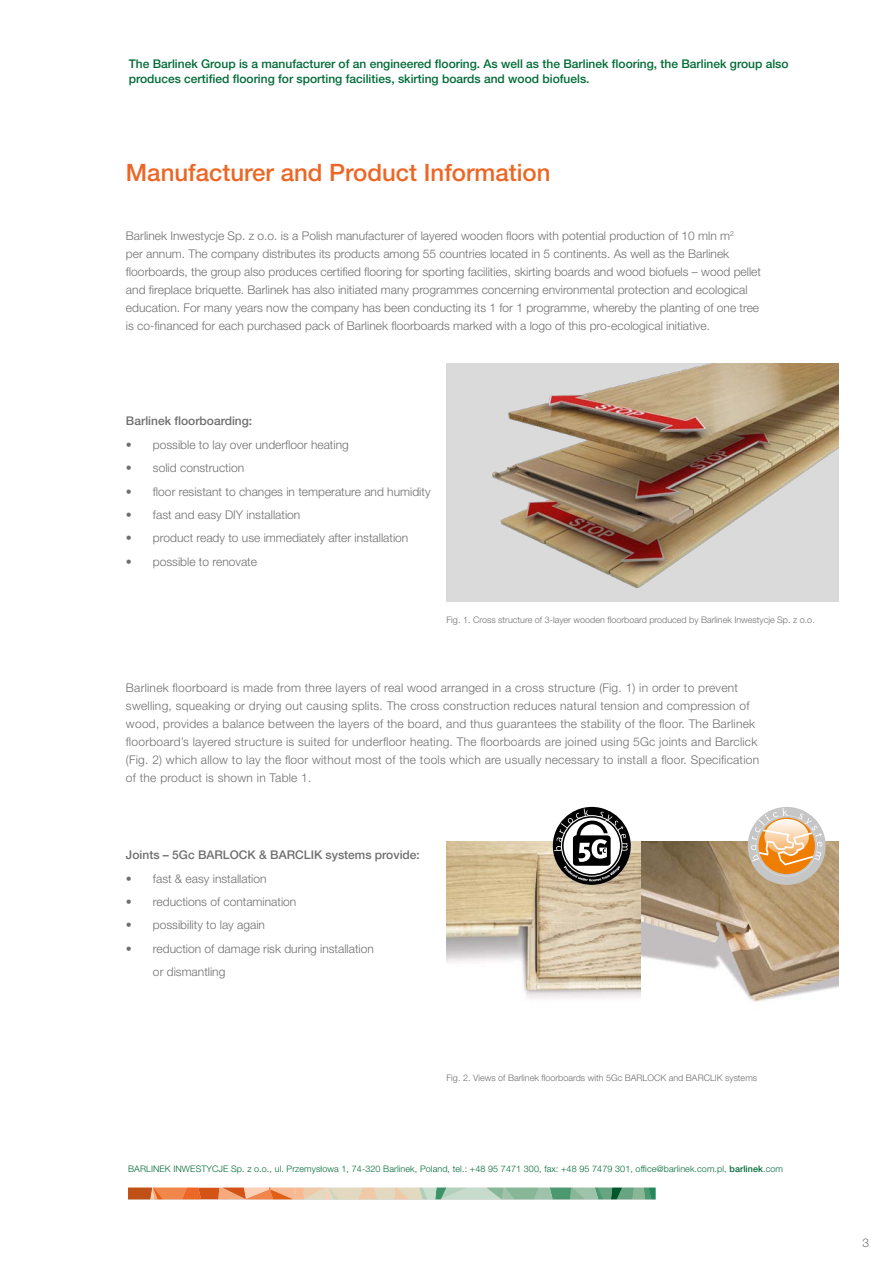
<style>
.page{position:relative;width:893px;height:1263px;background:#fff}
.page>*{position:absolute;margin:0;border:0;box-sizing:border-box;transform-origin:0 0}
.t1{font:500 24px "Helvetica Neue LT Pro";color:#ec6725}
.t2{font:300 12px/18px "Helvetica Neue LT Pro";color:#706f6f}
.t3{font:300 12px/18px "Helvetica Neue LT Pro";letter-spacing:.02em;color:#706f6f}
.t4{font:500 12px/14.4px "Helvetica Neue LT Pro";color:#006b37}
.t5{font:500 12px "Helvetica Neue LT Pro";color:#706f6f}
.t6{font:300 9px "Helvetica Neue LT Pro";color:#706f6f}
.t7{font:300 9px "Helvetica Neue LT Pro";letter-spacing:.01em;color:#006b37}
.s1{font-weight:500}
</style>
<div class="page">
<div style="left:446px;top:363px;width:393px;height:239px;background:#dadada"></div>
<img style="left:493px;top:363px;width:346px;height:224px">
<img style="left:446px;top:841px;width:393px;height:161px">
<svg style="left:553px;top:807px;width:78px;height:78px"></svg>
<svg style="left:554px;top:808px;width:74px;height:73px"></svg>
<svg style="left:748px;top:807px;width:78px;height:78px"></svg>
<svg style="left:128px;top:1188px;width:527px;height:11px;background:#bcac88"></svg>
<p class="t4" style="left:129px;top:56px;width:661px">The Barlinek Group is a manufacturer of an engineered flooring. As well as the Barlinek flooring, the Barlinek group also produces certified flooring for sporting facilities, skirting boards and wood biofuels.</p>
<h1 class="t1" style="left:126px;top:158px;width:426px">Manufacturer and Product Information</h1>
<p class="t2" style="left:126px;top:226px;width:637px">Barlinek Inwestycje Sp. z o.o. is a Polish manufacturer of layered wooden floors with potential production of 10 mln m<sup>2<br></sup>per annum. The company distributes its products among 55 countries located in 5 continents. As well as the Barlinek floorboards, the group also produces certified flooring for sporting facilities, skirting boards and wood biofuels – wood pellet and fireplace briquette. Barlinek has also initiated many programmes concerning environmental protection and ecological education. For many years now the company has been conducting its 1 for 1 programme, whereby the planting of one tree is co-financed for each purchased pack of Barlinek floorboards marked with a logo of this pro-ecological initiative.</p>
<p class="t5" style="left:126px;top:414px;width:128px">Barlinek floorboarding:</p>
<p class="t2" style="left:126px;top:435px;width:224px">• possible to lay over underfloor heating</p>
<p class="t2" style="left:126px;top:459px;width:120px">• solid construction</p>
<p class="t2" style="left:126px;top:482px;width:306px">• floor resistant to changes in temperature and humidity</p>
<p class="t2" style="left:126px;top:505px;width:176px">• fast and easy DIY installation</p>
<p class="t2" style="left:126px;top:529px;width:284px">• product ready to use immediately after installation</p>
<p class="t2" style="left:126px;top:552px;width:133px">• possible to renovate</p>
<p class="t6" style="left:446px;top:614px;width:370px">Fig. 1. Cross structure of 3-layer wooden floorboard produced by Barlinek Inwestycje Sp. z o.o.</p>
<p class="t3" style="left:126px;top:678px;width:635px">Barlinek floorboard is made from three layers of real wood arranged in a cross structure (Fig. 1) in order to prevent swelling, squeaking or drying out causing splits. The cross construction reduces natural tension and compression of wood, provides a balance between the layers of the board, and thus guarantees the stability of the floor. The Barlinek floorboard’s layered structure is suited for underfloor heating. The floorboards are joined using 5Gc joints and Barclick (Fig. 2) which allow to lay the floor without most of the tools which are usually necessary to install a floor. Specification of the product is shown in Table 1.</p>
<p class="t5" style="left:126px;top:848px;width:295px">Joints – 5Gc BARLOCK &amp; BARCLIK systems provide:</p>
<p class="t2" style="left:126px;top:869px;width:142px">• fast &amp; easy installation</p>
<p class="t2" style="left:126px;top:892px;width:172px">• reductions of contamination</p>
<p class="t2" style="left:126px;top:916px;width:141px">• possibility to lay again</p>
<p class="t2" style="left:153px;top:936px;width:222px;line-height:23.4px;text-indent:-27px">• reduction of damage risk during installation or dismantling</p>
<p class="t6" style="left:446px;top:1072px;width:312px">Fig. 2. Views of Barlinek floorboards with 5Gc BARLOCK and BARCLIK systems</p>
<p class="t7" style="left:128px;top:1164px;width:656px">BARLINEK INWESTYCJE Sp. z o.o., ul. Przemysłowa 1, 74-320 Barlinek, Poland, tel.: +48 95 7471 300, fax: +48 95 7479 301, office@barlinek.com.pl, <span class="s1">barlinek</span>.com</p>
<p class="t2" style="left:862px;top:1233px;width:8px">3</p>
</div>
